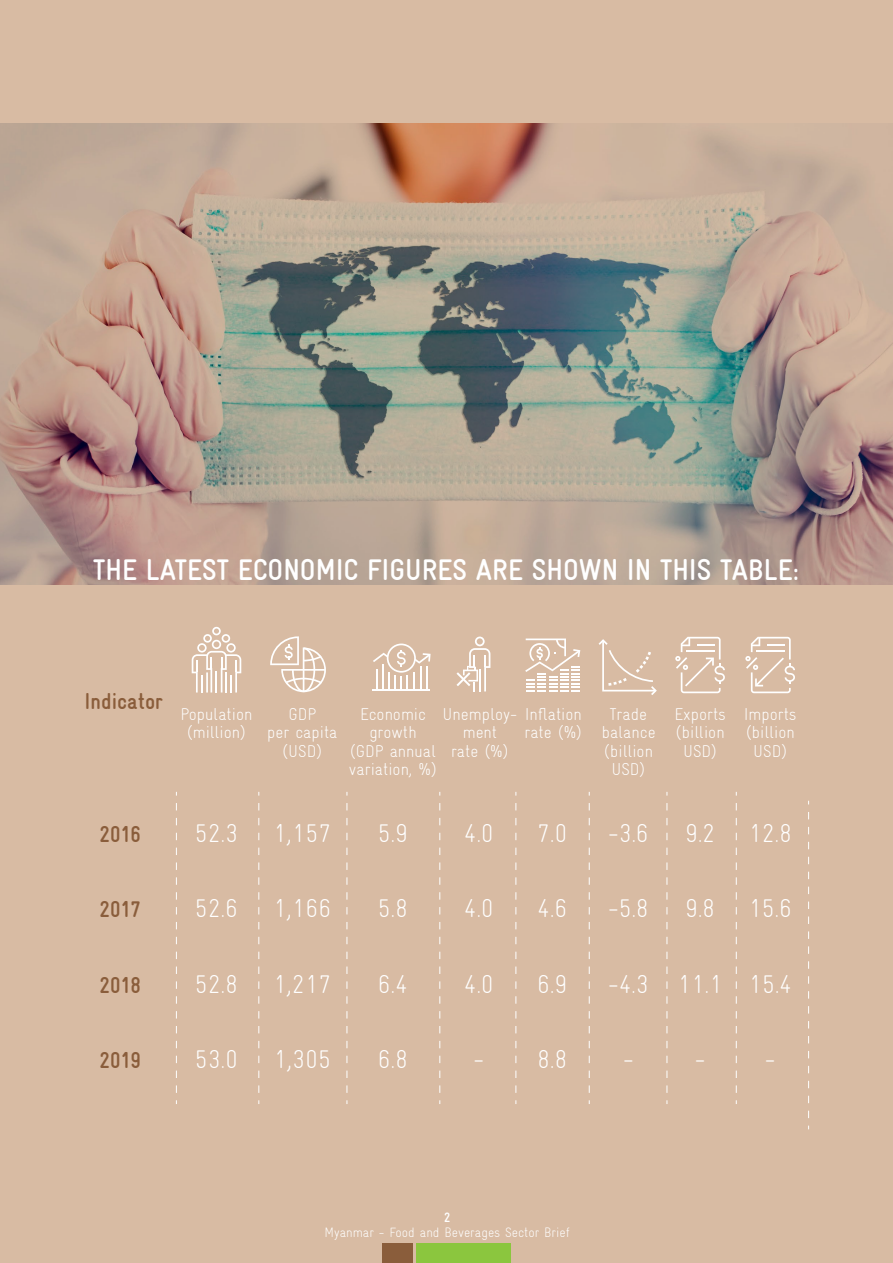
<style>
.page{position:relative;width:893px;height:1263px;background:#d8bba3}
.page>*{position:absolute;margin:0;border:0;box-sizing:border-box;transform-origin:0 0}
.t1{font:700 condensed 30px "Gravur";color:#fff}
.t2{font:300 condensed 25.65px "Gravur";color:#fff}
.t3{font:700 condensed 22.8px "Gravur";color:#8a5d3b}
.t4{font:300 condensed 17.1px/18.5px "Gravur";color:#fff;text-align:center}
.t5{font:300 condensed 13.5px "Gravur";color:#fff}
.t6{font:700 condensed 13.5px "Gravur";color:#fff}
</style>
<div class="page">
<img style="left:0;top:123px;width:893px;height:461px">
<div style="left:382px;top:1243px;width:30px;height:20px;background:#8a5d3b"></div>
<div style="left:416px;top:1243px;width:95px;height:20px;background:#8bc63e"></div>
<svg style="left:808px;top:812px;width:1px;height:317px"></svg>
<svg style="left:192px;top:627px;width:49px;height:65px"></svg>
<svg style="left:599px;top:639px;width:58px;height:56px"></svg>
<svg style="left:270px;top:636px;width:56px;height:56px"></svg>
<hr style="left:372px;top:689px;width:58px;height:2px;background:#fff">
<svg style="left:373px;top:643px;width:58px;height:46px"></svg>
<svg style="left:525px;top:638px;width:55px;height:53px"></svg>
<svg style="left:675px;top:637px;width:50px;height:56px"></svg>
<svg style="left:745px;top:637px;width:50px;height:56px"></svg>
<svg style="left:736px;top:803px;width:1px;height:301px"></svg>
<svg style="left:667px;top:803px;width:1px;height:301px"></svg>
<svg style="left:589px;top:803px;width:1px;height:301px"></svg>
<svg style="left:439px;top:803px;width:1px;height:301px"></svg>
<svg style="left:515px;top:803px;width:1px;height:301px"></svg>
<svg style="left:347px;top:803px;width:1px;height:301px"></svg>
<svg style="left:258px;top:803px;width:1px;height:301px"></svg>
<svg style="left:176px;top:803px;width:1px;height:301px"></svg>
<svg style="left:456px;top:636px;width:34px;height:55px"></svg>
<h1 class="t1" style="left:93px;top:553px;width:707px">THE LATEST ECONOMIC FIGURES ARE SHOWN IN THIS TABLE:</h1>
<h3 class="t3" style="left:85px;top:689px;width:80px">Indicator</h3>
<h3 class="t3" style="left:99px;top:821px;width:43px">2016</h3>
<p class="t4" style="left:181px;top:705px;width:73px">Population (million)</p>
<p class="t4" style="left:267px;top:705px;width:72px">GDP<br>per capita (USD)</p>
<p class="t4" style="left:349px;top:705px;width:90px">Economic growth<br>(GDP annual variation, %)</p>
<p class="t4" style="left:443px;top:705px;width:141px;text-align:right">Unemploy- Inflation rate (%)</p>
<p class="t4" style="left:601px;top:705px;width:56px">Trade balance (billion<br>USD)</p>
<p class="t4" style="left:674px;top:705px;width:53px">Exports (billion<br>USD)</p>
<p class="t4" style="left:744px;top:705px;width:54px">Imports (billion<br>USD)</p>
<p class="t4" style="left:451px;top:723px;width:59px">ment rate (%)</p>
<h2 class="t2" style="left:195px;top:818px;width:45px">52.3</h2>
<h2 class="t2" style="left:273px;top:818px;width:60px">1,157</h2>
<h2 class="t2" style="left:378px;top:818px;width:32px">5.9</h2>
<h2 class="t2" style="left:464px;top:818px;width:32px">4.0</h2>
<h2 class="t2" style="left:537px;top:818px;width:32px">7.0</h2>
<h2 class="t2" style="left:608px;top:818px;width:42px">-3.6</h2>
<h2 class="t2" style="left:685px;top:818px;width:32px">9.2</h2>
<h2 class="t2" style="left:748px;top:818px;width:45px">12.8</h2>
<h3 class="t3" style="left:99px;top:897px;width:43px">2017</h3>
<h3 class="t3" style="left:99px;top:972px;width:43px">2018</h3>
<h2 class="t2" style="left:195px;top:894px;width:45px">52.6</h2>
<h2 class="t2" style="left:195px;top:970px;width:45px">52.8</h2>
<h2 class="t2" style="left:273px;top:894px;width:60px">1,166</h2>
<h2 class="t2" style="left:273px;top:969px;width:60px">1,217</h2>
<h2 class="t2" style="left:378px;top:894px;width:32px">5.8</h2>
<h2 class="t2" style="left:378px;top:969px;width:32px">6.4</h2>
<h2 class="t2" style="left:464px;top:894px;width:32px">4.0</h2>
<h2 class="t2" style="left:464px;top:970px;width:32px">4.0</h2>
<h2 class="t2" style="left:537px;top:894px;width:32px">4.6</h2>
<h2 class="t2" style="left:537px;top:969px;width:32px">6.9</h2>
<h2 class="t2" style="left:608px;top:894px;width:42px">-5.8</h2>
<h2 class="t2" style="left:608px;top:969px;width:42px">-4.3</h2>
<h2 class="t2" style="left:685px;top:894px;width:32px">9.8</h2>
<h2 class="t2" style="left:678px;top:969px;width:47px">11.1</h2>
<h2 class="t2" style="left:748px;top:894px;width:45px">15.6</h2>
<h2 class="t2" style="left:748px;top:969px;width:45px">15.4</h2>
<h3 class="t3" style="left:99px;top:1048px;width:43px">2019</h3>
<h2 class="t2" style="left:195px;top:1045px;width:45px">53.0</h2>
<h2 class="t2" style="left:273px;top:1045px;width:59px">1,305</h2>
<h2 class="t2" style="left:378px;top:1045px;width:32px">6.8</h2>
<h2 class="t2" style="left:474px;top:1045px;width:12px">-</h2>
<h2 class="t2" style="left:537px;top:1045px;width:32px">8.8</h2>
<h2 class="t2" style="left:623px;top:1045px;width:12px">-</h2>
<h2 class="t2" style="left:695px;top:1045px;width:12px">-</h2>
<h2 class="t2" style="left:765px;top:1045px;width:12px">-</h2>
<p class="t6" style="left:444px;top:1209px;width:8px">2</p>
<p class="t5" style="left:324px;top:1224px;width:247px">Myanmar - Food and Beverages Sector Brief</p>
</div>
